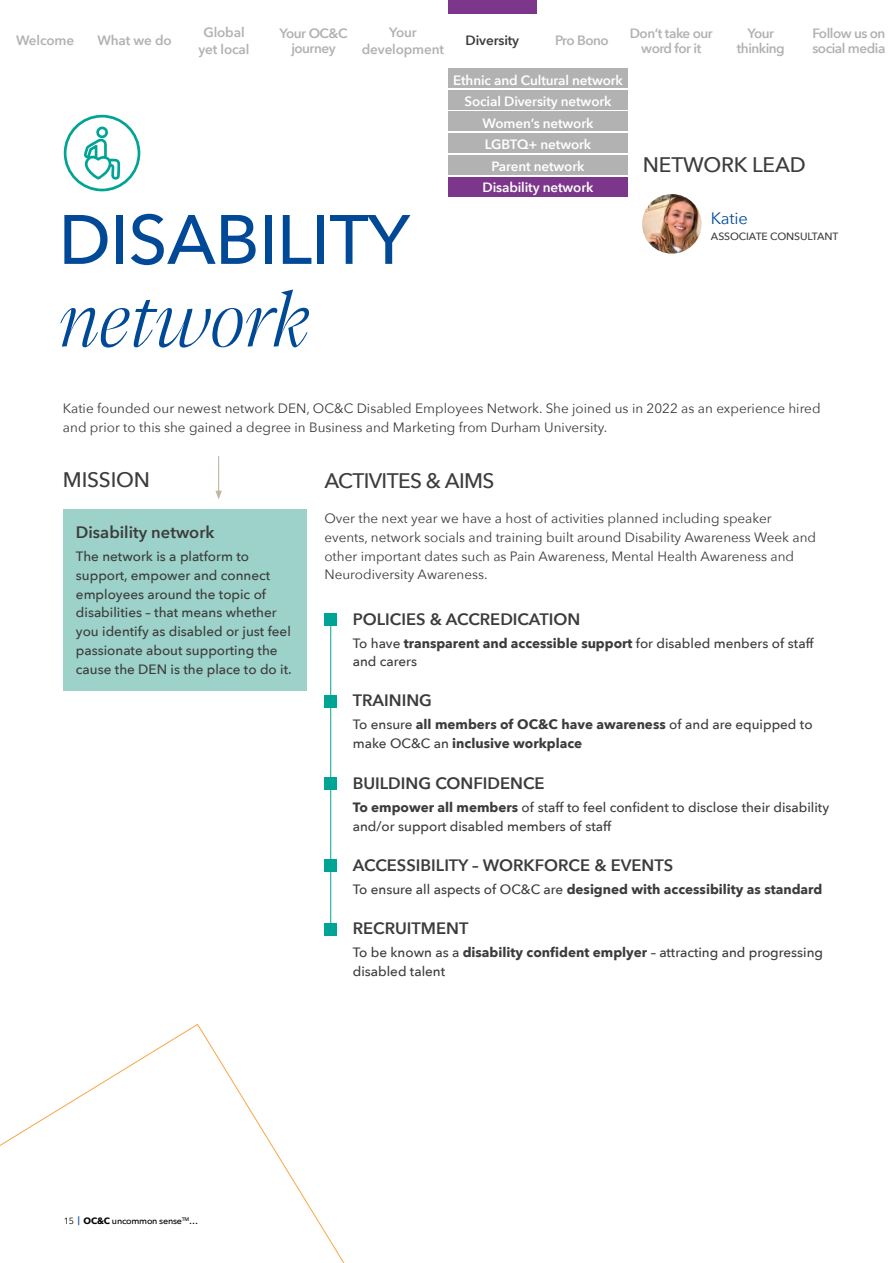
<style>
.page{position:relative;width:893px;height:1263px;background:#fff}
.page>*{position:absolute;margin:0;border:0;box-sizing:border-box;transform-origin:0 0}
.t1{font:italic 300 78px "Pensum Display";letter-spacing:-.01em;color:#004996}
.t2{font:500 69px "Avenir Next";letter-spacing:-.01em;color:#004996}
.t3{font:500 21px "Avenir Next";letter-spacing:-.01em;color:#3c3c3b}
.t4{font:500 21px "Avenir Next";letter-spacing:-.03em;color:#3c3c3b}
.t5{font:600 16.5px "Avenir Next";color:#3c3c3b}
.t6{font:16.5px "Avenir Next";letter-spacing:-.015em;color:#004996}
.t7{font:500 13.5px/18.8px "Avenir Next";color:#3c3c3b}
.t8{font:13.5px/18.8px "Avenir Next";color:#3c3c3b}
.t9{font:700 13.5px/18.8px "Avenir Next";color:#3c3c3b}
.t10{font:600 13.5px/21.1px "Avenir Next";letter-spacing:-.01em;color:#fff;text-align:center}
.t11{font:600 13.5px/15px "Avenir Next";letter-spacing:-.035em;color:#b3b2b2;text-align:center}
.t12{font:600 13.5px/16.5px "Avenir Next";letter-spacing:-.01em;color:#b3b2b2;text-align:center}
.t13{font:600 13.5px "Avenir Next";letter-spacing:-.01em;color:#3c3c3b}
.t14{font:500 10.5px "Avenir Next";letter-spacing:-.01em;color:#3c3c3b}
.t15{font:500 9px "Avenir Next";letter-spacing:-.025em;color:#000}
.s1{font-weight:700}
.s2{font-weight:500}
.s3{font-weight:400}
</style>
<div class="page">
<div style="left:63px;top:509px;width:244px;height:182px;background:#9cd2ca"></div>
<div style="left:324px;top:613px;width:13px;height:13px;background:#00a494"></div>
<div style="left:324px;top:695px;width:13px;height:13px;background:#00a494"></div>
<div style="left:324px;top:777px;width:13px;height:13px;background:#00a494"></div>
<div style="left:324px;top:859px;width:13px;height:13px;background:#00a494"></div>
<div style="left:324px;top:923px;width:13px;height:12px;background:#00a494"></div>
<hr style="left:330px;top:619px;width:1px;height:307px;background:#00a494">
<svg style="left:64px;top:115px;width:76px;height:76px"></svg>
<svg style="left:0;top:1023px;width:345px;height:240px"></svg>
<img style="left:642px;top:194px;width:60px;height:60px;border-radius:30px">
<hr style="left:218px;top:456px;width:1px;height:37px;background:#c1b6a2">
<svg style="left:215px;top:491px;width:7px;height:8px"></svg>
<div style="left:448px;top:90px;width:180px;height:19px;background:#b3b2b2"></div>
<div style="left:448px;top:68px;width:180px;height:20px;background:#b3b2b2"></div>
<div style="left:448px;top:133px;width:180px;height:20px;background:#b3b2b2"></div>
<div style="left:448px;top:112px;width:180px;height:19px;background:#b3b2b2"></div>
<div style="left:448px;top:155px;width:180px;height:19px;background:#b3b2b2"></div>
<div style="left:448px;top:177px;width:180px;height:19px;background:#7c368b"></div>
<div style="left:448px;top:0;width:88px;height:14px;background:#7c368b"></div>
<p class="t12" style="left:16px;top:32px;width:60px">Welcome</p>
<p class="t11" style="left:97px;top:33px;width:76px">What we do</p>
<p class="t12" style="left:198px;top:24px;width:53px">Global yet local</p>
<p class="t12" style="left:362px;top:24px;width:84px">Your development</p>
<p class="t13" style="left:466px;top:29px;width:55px">Diversity</p>
<p class="t11" style="left:279px;top:25px;width:69px">Your OC&amp;C journey</p>
<p class="t11" style="left:630px;top:25px;width:85px">Don’t take our word for it</p>
<p class="t11" style="left:737px;top:25px;width:49px">Your thinking</p>
<p class="t11" style="left:812px;top:25px;width:75px;text-align:left">Follow us on social media</p>
<p class="t11" style="left:555px;top:33px;width:55px">Pro Bono</p>
<h2 class="t2" style="left:58px;top:181px;width:353px">DISABILITY</h2>
<h1 class="t1" style="left:58px;top:264px;width:252px">network</h1>
<p class="t10" style="left:453px;top:69px;width:171px">Ethnic and Cultural network</p>
<p class="t10" style="left:464px;top:90px;width:149px">Social Diversity network</p>
<p class="t10" style="left:485px;top:134px;width:108px">LGBTQ+ network<br>Parent network</p>
<p class="t10" style="left:483px;top:112px;width:112px">Women’s network</p>
<p class="t10" style="left:483px;top:177px;width:112px">Disability network</p>
<h3 class="t3" style="left:643px;top:147px;width:164px">NETWORK LEAD</h3>
<p class="t6" style="left:711px;top:204px;width:38px">Katie</p>
<p class="t14" style="left:711px;top:228px;width:129px">ASSOCIATE CONSULTANT</p>
<p class="t8" style="left:63px;top:399px;width:759px">Katie founded our newest network DEN, OC&amp;C Disabled Employees Network. She joined us in 2022 as an experience hired and prior to this she gained a degree in Business and Marketing from Durham University.</p>
<h3 class="t3" style="left:63px;top:462px;width:89px">MISSION</h3>
<p class="t5" style="left:76px;top:518px;width:140px">Disability network</p>
<p class="t7" style="left:76px;top:547px;width:217px">The network is a platform to support, empower and connect employees around the topic of disabilities – that means whether you identify as disabled or just feel passionate about supporting the cause the DEN is the place to do it.</p>
<h3 class="t4" style="left:324px;top:462px;width:172px">ACTIVITES &amp; AIMS</h3>
<p class="t8" style="left:324px;top:508px;width:493px">Over the next year we have a host of activities planned including speaker events, network socials and training built around Disability Awareness Week and other important dates such as Pain Awareness, Mental Health Awareness and Neurodiversity Awareness.</p>
<p class="t5" style="left:353px;top:605px;width:229px">POLICIES &amp; ACCREDICATION</p>
<p class="t7" style="left:353px;top:633px;width:462px">To have <span class="s1">transparent and accessible support</span> for disabled menbers of staff and carers</p>
<p class="t5" style="left:353px;top:686px;width:81px">TRAINING</p>
<p class="t9" style="left:353px;top:715px;width:461px"><span class="s2">To ensure</span> all members of OC&amp;C have awareness <span class="s2">of and are equipped to make OC&amp;C an</span> inclusive workplace</p>
<p class="t5" style="left:353px;top:769px;width:193px">BUILDING CONFIDENCE</p>
<p class="t7" style="left:353px;top:797px;width:478px"><span class="s1">To empower all members</span> of staff to feel confident to disclose their disability and/or support disabled members of staff</p>
<p class="t5" style="left:353px;top:851px;width:322px">ACCESSIBILITY – WORKFORCE &amp; EVENTS</p>
<p class="t9" style="left:353px;top:880px;width:471px"><span class="s2">To ensure all aspects of OC&amp;C are</span> designed with accessibility as standard</p>
<p class="t5" style="left:353px;top:914px;width:117px">RECRUITMENT</p>
<p class="t7" style="left:353px;top:943px;width:472px">To be known as a <span class="s1">disability confident emplyer</span> – attracting and progressing disabled talent</p>
<p class="t15" style="left:64px;top:1213px;width:136px"><span class="s3">15</span> <sup>|</sup> <span class="s1">OC&amp;C</span> uncommon sense<sup>TM</sup>…</p>
</div>
